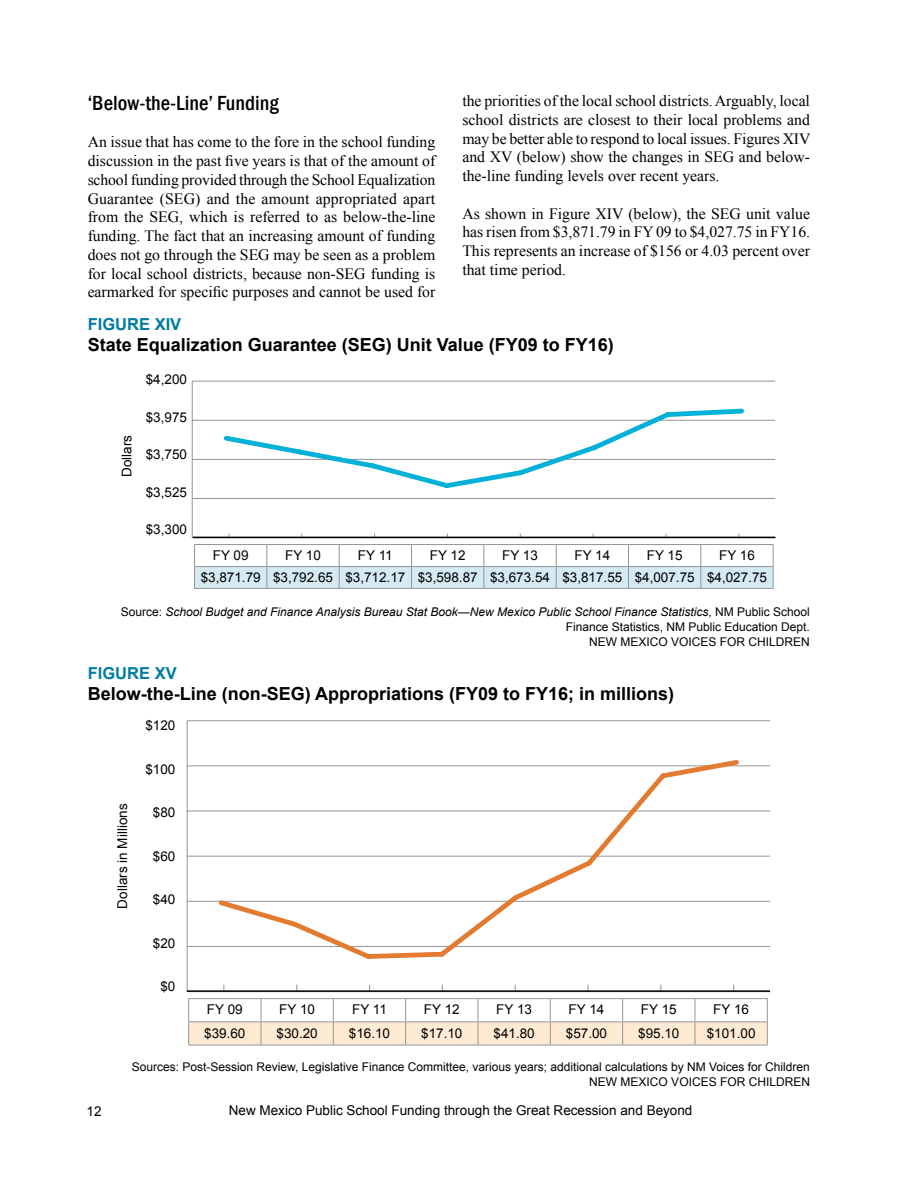
<style>
.page{position:relative;width:918px;height:1188px;background:#fff}
.page>*{position:absolute;margin:0;border:0;box-sizing:border-box;transform-origin:0 0}
.t1{font:500 condensed 21px "Franklin Gothic";color:#000}
.t2{font:700 18px "Arial";color:#000}
.t3{font:700 16.5px "Arial";color:#007ba1}
.t4{font:15.75px/18.8px "Times New Roman";color:#000;text-align:justify}
.t5{font:13.5px/22px "Arial";color:#000}
.t6{font:12px/15px "Arial";color:#000}
.t7{font:italic 12px "Arial";color:#000}
.s1{font-style:normal}
</style>
<div class="page">
<hr style="left:187px;top:721px;width:1px;height:271px;background:#939598">
<hr style="left:187px;top:946px;width:583px;height:1px;background:#939598">
<hr style="left:187px;top:901px;width:583px;height:1px;background:#939598">
<hr style="left:187px;top:856px;width:583px;height:1px;background:#939598">
<hr style="left:187px;top:811px;width:583px;height:1px;background:#939598">
<hr style="left:187px;top:766px;width:583px;height:1px;background:#939598">
<hr style="left:187px;top:720px;width:583px;height:1px;background:#939598">
<svg style="left:215px;top:760px;width:527px;height:199px"></svg>
<hr style="left:188px;top:998px;width:73px;height:1px;background:#939598">
<hr style="left:261px;top:998px;width:72px;height:1px;background:#939598">
<hr style="left:333px;top:998px;width:73px;height:1px;background:#939598">
<hr style="left:406px;top:998px;width:72px;height:1px;background:#939598">
<hr style="left:478px;top:998px;width:72px;height:1px;background:#939598">
<hr style="left:550px;top:998px;width:73px;height:1px;background:#939598">
<hr style="left:623px;top:998px;width:72px;height:1px;background:#939598">
<hr style="left:695px;top:998px;width:73px;height:1px;background:#939598">
<svg style="left:188px;top:999px;width:580px;height:46px"></svg>
<hr style="left:188px;top:1045px;width:73px;height:1px;background:#939598">
<hr style="left:261px;top:1045px;width:72px;height:1px;background:#939598">
<hr style="left:333px;top:1045px;width:73px;height:1px;background:#939598">
<hr style="left:406px;top:1045px;width:72px;height:1px;background:#939598">
<hr style="left:478px;top:1045px;width:72px;height:1px;background:#939598">
<hr style="left:550px;top:1045px;width:73px;height:1px;background:#939598">
<hr style="left:623px;top:1045px;width:72px;height:1px;background:#939598">
<hr style="left:695px;top:1045px;width:73px;height:1px;background:#939598">
<hr style="left:192px;top:381px;width:1px;height:157px;background:#939598">
<hr style="left:192px;top:498px;width:583px;height:1px;background:#939598">
<hr style="left:192px;top:459px;width:583px;height:1px;background:#939598">
<hr style="left:192px;top:420px;width:583px;height:1px;background:#939598">
<hr style="left:192px;top:381px;width:583px;height:1px;background:#939598">
<svg style="left:221px;top:408px;width:526px;height:80px"></svg>
<hr style="left:194px;top:544px;width:73px;height:1px;background:#939598">
<hr style="left:267px;top:544px;width:72px;height:1px;background:#939598">
<hr style="left:339px;top:544px;width:73px;height:1px;background:#939598">
<hr style="left:412px;top:544px;width:72px;height:1px;background:#939598">
<hr style="left:484px;top:544px;width:72px;height:1px;background:#939598">
<hr style="left:556px;top:544px;width:73px;height:1px;background:#939598">
<hr style="left:629px;top:544px;width:72px;height:1px;background:#939598">
<hr style="left:701px;top:544px;width:73px;height:1px;background:#939598">
<svg style="left:194px;top:545px;width:580px;height:43px"></svg>
<hr style="left:194px;top:588px;width:73px;height:1px;background:#939598">
<hr style="left:267px;top:588px;width:72px;height:1px;background:#939598">
<hr style="left:339px;top:588px;width:73px;height:1px;background:#939598">
<hr style="left:412px;top:588px;width:72px;height:1px;background:#939598">
<hr style="left:484px;top:588px;width:72px;height:1px;background:#939598">
<hr style="left:556px;top:588px;width:73px;height:1px;background:#939598">
<hr style="left:629px;top:588px;width:72px;height:1px;background:#939598">
<hr style="left:701px;top:588px;width:73px;height:1px;background:#939598">
<hr style="left:193px;top:537px;width:582px;height:1px;background:#000">
<hr style="left:187px;top:990px;width:583px;height:2px;background:#000">
<h1 class="t1" style="left:88px;top:89px;width:193px">‘Below-the-Line’ Funding</h1>
<p class="t4" style="left:88px;top:133px;width:349px">An issue that has come to the fore in the school funding discussion in the past five years is that of the amount of school funding provided through the School Equalization Guarantee (SEG) and the amount appropriated apart from the SEG, which is referred to as below-the-line funding. The fact that an increasing amount of funding does not go through the SEG may be seen as a problem for local school districts, because non-SEG funding is earmarked for specific purposes and cannot be used for</p>
<p class="t4" style="left:462px;top:91px;width:350px">the priorities of the local school districts. Arguably, local school districts are closest to their local problems and may be better able to respond to local issues. Figures XIV and XV (below) show the changes in SEG and below&shy;the-line funding levels over recent years.</p>
<p class="t4" style="left:462px;top:204px;width:349px">As shown in Figure XIV (below), the SEG unit value has risen from $3,871.79 in FY 09 to $4,027.75 in FY16.<br>This represents an increase of $156 or 4.03 percent over that time period.</p>
<p class="t3" style="left:88px;top:313px;width:95px">Figure XIV</p>
<p class="t2" style="left:88px;top:332px;width:528px">State Equalization Guarantee (SEG) Unit Value (FY09 to FY16)</p>
<p class="t5" style="left:116px;top:477px;width:43px;rotate:-90deg">Dollars</p>
<p class="t5" style="left:146px;top:369px;width:43px">$4,200</p>
<p class="t5" style="left:146px;top:406px;width:43px">$3,975</p>
<p class="t5" style="left:146px;top:444px;width:43px">$3,750</p>
<p class="t5" style="left:146px;top:481px;width:43px">$3,525</p>
<p class="t5" style="left:146px;top:519px;width:43px">$3,300</p>
<p class="t5" style="left:201px;top:545px;width:568px;text-indent:518px">FY 16 $3,871.79 $3,792.65 $3,712.17 $3,598.87 $3,673.54 $3,817.55 $4,007.75 $4,027.75</p>
<p class="t5" style="left:213px;top:545px;width:37px">FY 09</p>
<p class="t5" style="left:285px;top:545px;width:37px">FY 10</p>
<p class="t5" style="left:358px;top:545px;width:36px">FY 11</p>
<p class="t5" style="left:430px;top:545px;width:37px">FY 12</p>
<p class="t5" style="left:502px;top:545px;width:37px">FY 13</p>
<p class="t5" style="left:574px;top:545px;width:37px">FY 14</p>
<p class="t5" style="left:647px;top:545px;width:37px">FY 15</p>
<p class="t7" style="left:121px;top:604px;width:691px"><span class="s1">Source:</span> School Budget and Finance Analysis Bureau Stat Book—New Mexico Public School Finance Statistics<span class="s1">, NM Public School</span></p>
<p class="t6" style="left:566px;top:619px;width:246px">Finance Statistics, NM Public Education Dept.</p>
<p class="t6" style="left:589px;top:634px;width:112px">New Mexico voices</p>
<p class="t6" style="left:720px;top:634px;width:74px">for children</p>
<p class="t3" style="left:88px;top:663px;width:90px">Figure XV</p>
<p class="t2" style="left:88px;top:682px;width:588px">Below-the-Line (non-SEG) Appropriations (FY09 to FY16; in millions)</p>
<p class="t5" style="left:112px;top:909px;width:107px;rotate:-90deg">Dollars in Millions</p>
<p class="t5" style="left:145px;top:715px;width:32px">$120</p>
<p class="t5" style="left:145px;top:758px;width:32px">$100</p>
<p class="t5" style="left:153px;top:802px;width:24px">$80</p>
<p class="t5" style="left:153px;top:845px;width:24px">$60</p>
<p class="t5" style="left:153px;top:889px;width:24px">$40</p>
<p class="t5" style="left:153px;top:932px;width:24px">$20</p>
<p class="t5" style="left:160px;top:976px;width:17px">$0</p>
<p class="t5" style="left:207px;top:999px;width:37px">FY 09</p>
<p class="t5" style="left:279px;top:999px;width:37px">FY 10</p>
<p class="t5" style="left:352px;top:999px;width:36px">FY 11</p>
<p class="t5" style="left:424px;top:999px;width:37px">FY 12</p>
<p class="t5" style="left:496px;top:999px;width:37px">FY 13</p>
<p class="t5" style="left:569px;top:999px;width:37px">FY 14</p>
<p class="t5" style="left:641px;top:999px;width:37px">FY 15</p>
<p class="t5" style="left:713px;top:999px;width:37px">FY 16</p>
<p class="t5" style="left:204px;top:1022px;width:43px">$39.60</p>
<p class="t5" style="left:277px;top:1022px;width:43px">$30.20</p>
<p class="t5" style="left:349px;top:1022px;width:43px">$16.10</p>
<p class="t5" style="left:421px;top:1022px;width:43px">$17.10</p>
<p class="t5" style="left:494px;top:1022px;width:43px">$41.80</p>
<p class="t5" style="left:566px;top:1022px;width:43px">$57.00</p>
<p class="t5" style="left:638px;top:1022px;width:43px">$95.10</p>
<p class="t5" style="left:707px;top:1022px;width:50px">$101.00</p>
<p class="t6" style="left:589px;top:1059px;width:222px;text-indent:-458px">Sources: Post-Session Review, Legislative Finance Committee, various years; additional calculations by NM Voices for Children<br>New Mexico voices</p>
<p class="t6" style="left:720px;top:1074px;width:74px">for children</p>
<p class="t5" style="left:87px;top:1100px;width:17px">12</p>
<p class="t5" style="left:229px;top:1099px;width:465px">New Mexico Public School Funding through the Great Recession and Beyond</p>
</div>
